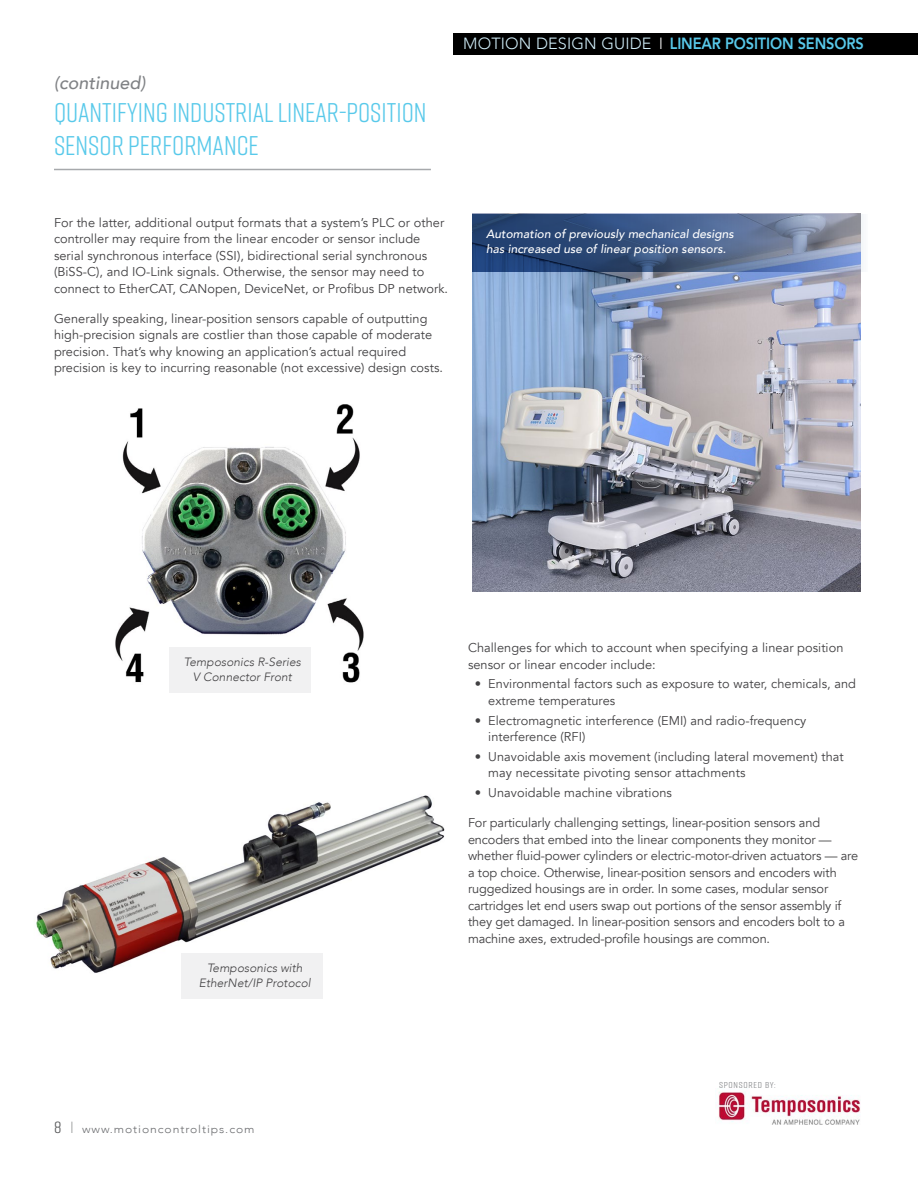
<style>
.page{position:relative;width:918px;height:1188px;background:#fff}
.page>*{position:absolute;margin:0;border:0;box-sizing:border-box;transform-origin:0 0}
.t1{font:27px/33px "Rift";color:#58c9ea}
.t2{font:italic 500 18px "Avenir";color:#808285}
.t3{font:800 16.2px "Avenir";letter-spacing:-.01em;color:#58c9ea;scale:.9 1}
.t4{font:12.75px/16.5px "Avenir";letter-spacing:.005em;color:#414042}
.t5{font:italic 500 12px/15px "Avenir";letter-spacing:.005em;color:#fff}
.t6{font:italic 300 12px/15px "Avenir";letter-spacing:.005em;color:#414042;text-align:center}
.t7{font:300 10.95px "Avenir";letter-spacing:.075em;color:#6d6e71;scale:1.11 1}
.t8{font:8.55px "Rift";letter-spacing:.075em;color:#808285;scale:1.11 1}
.s1{font-weight:300;color:#cfecf7}
.s2{font-weight:300;color:#fff}
.s3{font-family:"Rift";font-weight:400;font-size:16.2px;color:#58595b}
</style>
<div class="page">
<img style="left:717px;top:1092px;width:143px;height:33px">
<img style="left:115px;top:404px;width:249px;height:289px">
<div style="left:454px;top:33px;width:464px;height:22px;background:#000"></div>
<hr style="left:54px;top:169px;width:377px;height:1px;background:#a7a9ac">
<img style="left:472px;top:271px;width:388px;height:321px">
<svg style="left:472px;top:214px;width:391px;height:57px;background:#4b638b"></svg>
<div style="left:169px;top:648px;width:141px;height:45px;background:#f1f1f2"></div>
<img style="left:36px;top:795px;width:409px;height:178px">
<div style="left:181px;top:954px;width:142px;height:45px;background:#f1f1f2"></div>
<h2 class="t2" style="left:54px;top:72px;width:93px">(continued)</h2>
<h1 class="t1" style="left:54px;top:95px;width:374px">QUANTIFYING INDUSTRIAL LINEAR-POSITION<br>SENSOR PERFORMANCE</h1>
<p class="t3" style="left:463px;top:31px;width:447px"><span class="s1">MOTION DESIGN GUIDE</span> <span class="s2">I</span> LINEAR POSITION SENSORS</p>
<p class="t4" style="left:54px;top:214px;width:396px">For the latter, additional output formats that a system’s PLC or other controller may require from the linear encoder or sensor include serial synchronous interface (SSI), bidirectional serial synchronous (BiSS-C), and IO-Link signals. Otherwise, the sensor may need to connect to EtherCAT, CANopen, DeviceNet, or Profibus DP network.</p>
<p class="t4" style="left:54px;top:310px;width:391px">Generally speaking, linear-position sensors capable of outputting high-precision signals are costlier than those capable of moderate precision. That’s why knowing an application’s actual required precision is key to incurring reasonable (not excessive) design costs.</p>
<p class="t5" style="left:486px;top:227px;width:249px">Automation of previously mechanical designs has increased use of linear position sensors.</p>
<p class="t6" style="left:184px;top:654px;width:118px">Temposonics R-Series<br>V Connector Front</p>
<p class="t6" style="left:199px;top:960px;width:113px">Temposonics with<br>EtherNet/IP Protocol</p>
<p class="t7" style="left:54px;top:1123px;width:182px"><span class="s3">8 I</span> www.motioncontroltips.com</p>
<p class="t4" style="left:468px;top:640px;width:377px">Challenges for which to account when specifying a linear position sensor or linear encoder include:</p>
<p class="t4" style="left:488px;top:676px;width:369px;text-indent:-14px">• Environmental factors such as exposure to water, chemicals, and extreme temperatures</p>
<p class="t4" style="left:488px;top:712px;width:320px;text-indent:-14px">• Electromagnetic interference (EMI) and radio-frequency interference (RFI)</p>
<p class="t4" style="left:488px;top:748px;width:357px;text-indent:-14px">• Unavoidable axis movement (including lateral movement) that may necessitate pivoting sensor attachments</p>
<p class="t4" style="left:475px;top:785px;width:199px">• Unavoidable machine vibrations</p>
<p class="t4" style="left:468px;top:815px;width:392px">For particularly challenging settings, linear-position sensors and encoders that embed into the linear components they monitor — whether fluid-power cylinders or electric-motor-driven actuators — are a top choice. Otherwise, linear-position sensors and encoders with ruggedized housings are in order. In some cases, modular sensor cartridges let end users swap out portions of the sensor assembly if they get damaged. In linear-position sensors and encoders bolt to a machine axes, extruded-profile housings are common.</p>
<p class="t8" style="left:719px;top:1079px;width:52px">SPONSORED BY:</p>
</div>
